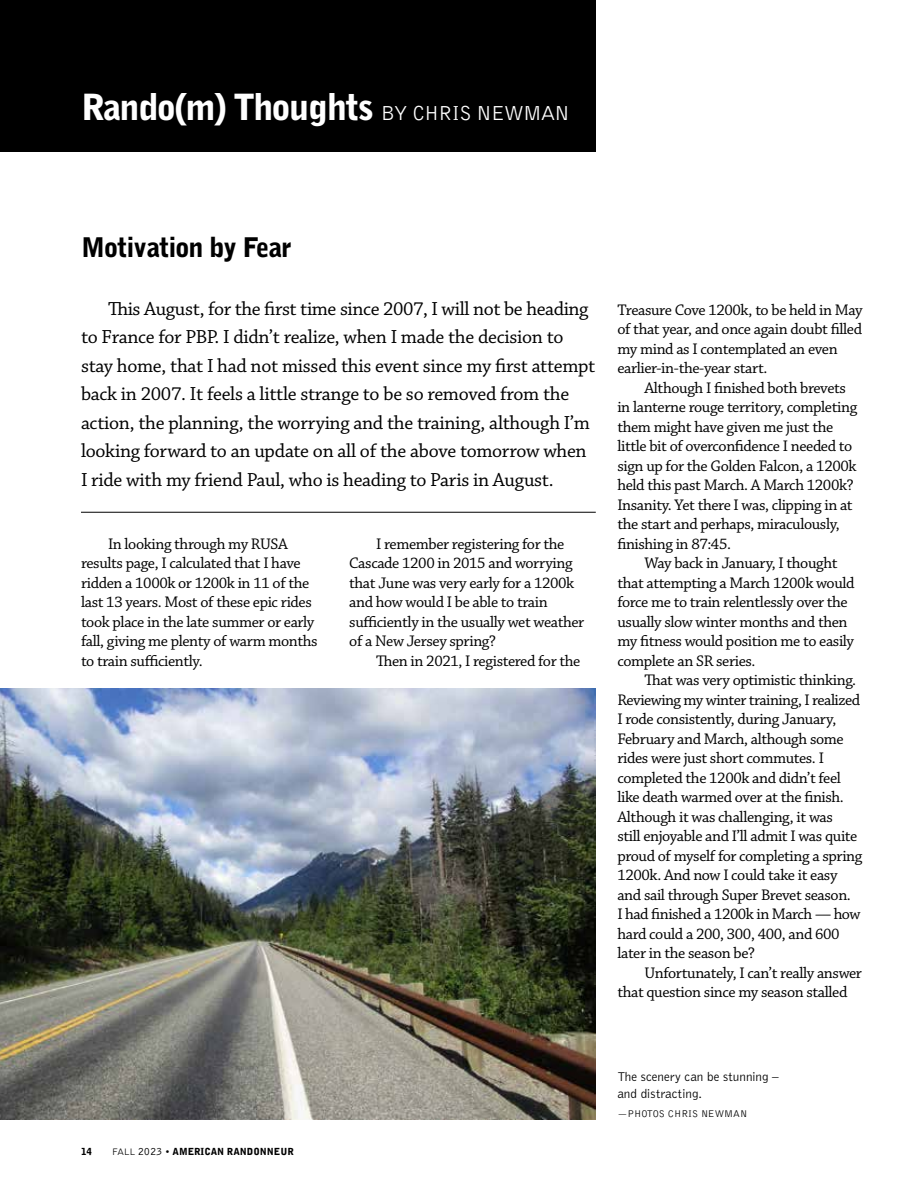
<style>
.page{position:relative;width:918px;height:1188px;background:#fff}
.page>*{position:absolute;margin:0;border:0;box-sizing:border-box;transform-origin:0 0}
.t1{font:900 36px "Bell Gothic BT";letter-spacing:-.035em;color:#fff}
.t2{font:900 27px "Bell Gothic BT";letter-spacing:-.03em;color:#000}
.t3{font:19.8px/28.5px "Chaparral Pro";letter-spacing:-.015em;color:#000}
.t4{font:16.2px/19.5px "Chaparral Pro";letter-spacing:-.025em;color:#000}
.t5{font:300 13.2px/16.5px "Bell Gothic";color:#000}
.t6{font:300 10.2px "Bell Gothic";color:#000}
.t7{font:900 9.75px "Bell Gothic BT";letter-spacing:-.005em;color:#000}
.s1{font-weight:400;font-size:21px}
.s2{font-weight:400}
.s3{font-weight:400;font-size:11.25px}
.s4{font-family:"Bell Gothic";font-weight:300}
</style>
<div class="page">
<div style="left:0;top:0;width:596px;height:151px;background:#000"></div>
<hr style="left:81px;top:512px;width:515px;height:1px;background:#000">
<img style="left:0;top:689px;width:596px;height:431px">
<h1 class="t1" style="left:81px;top:84px;width:490px">Rando(m) Thoughts <span class="s1">BY CHRIS NEWMAN</span></h1>
<h2 class="t2" style="left:81px;top:230px;width:212px">Motivation by Fear</h2>
<p class="t3" style="left:81px;top:295px;width:516px;text-indent:27px">This August, for the first time since 2007, I will not be heading to France for PBP. I didn’t realize, when I made the decision to stay home, that I had not missed this event since my first attempt back in 2007. It feels a little strange to be so removed from the action, the planning, the worrying and the training, although I’m looking forward to an update on all of the above tomorrow when I ride with my friend Paul, who is heading to Paris in August.</p>
<p class="t4" style="left:81px;top:535px;width:238px;text-indent:27px">In looking through my RUSA results page, I calculated that I have ridden a 1000k or 1200k in 11 of the last 13 years. Most of these epic rides took place in the late summer or early fall, giving me plenty of warm months to train sufficiently.</p>
<p class="t4" style="left:349px;top:535px;width:237px;text-indent:27px">I remember registering for the<br>Cascade 1200 in 2015 and worrying that June was very early for a 1200k and how would I be able to train sufficiently in the usually wet weather of a New Jersey spring?</p>
<p class="t4" style="left:376px;top:652px;width:206px">Then in 2021, I registered for the</p>
<p class="t4" style="left:617px;top:301px;width:247px">Treasure Cove 1200k, to be held in May of that year, and once again doubt filled my mind as I contemplated an even earlier-in-the-year start.</p>
<p class="t4" style="left:617px;top:379px;width:241px;text-indent:27px">Although I finished both brevets in lanterne rouge territory, completing them might have given me just the little bit of overconfidence I needed to sign up for the Golden Falcon, a 1200k held this past March. A March 1200k?<br>Insanity. Yet there I was, clipping in at the start and perhaps, miraculously, finishing in 87:45.</p>
<p class="t4" style="left:617px;top:554px;width:239px;text-indent:27px">Way back in January, I thought that attempting a March 1200k would force me to train relentlessly over the usually slow winter months and then my fitness would position me to easily complete an SR series.</p>
<p class="t4" style="left:617px;top:671px;width:246px;text-indent:27px">That was very optimistic thinking.<br>Reviewing my winter training, I realized I rode consistently, during January, February and March, although some rides were just short commutes. I completed the 1200k and didn’t feel like death warmed over at the finish.<br>Although it was challenging, it was<br>still enjoyable and I’ll admit I was quite proud of myself for completing a spring 1200k. And now I could take it easy and sail through Super Brevet season.<br>I had finished a 1200k in March — how hard could a 200, 300, 400, and 600 later in the season be?</p>
<p class="t4" style="left:617px;top:964px;width:246px;text-indent:27px">Unfortunately, I can’t really answer that question since my season stalled</p>
<p class="t7" style="left:81px;top:1145px;width:214px">14 <span class="s2">FALL</span> <span class="s3">2023</span> <span class="s4">•</span> AMERICAN RANDONNEUR</p>
<p class="t5" style="left:617px;top:1069px;width:163px">The scenery can be stunning – and distracting.</p>
<p class="t6" style="left:617px;top:1108px;width:131px">—PHOTOS CHRIS NEWMAN</p>
</div>
